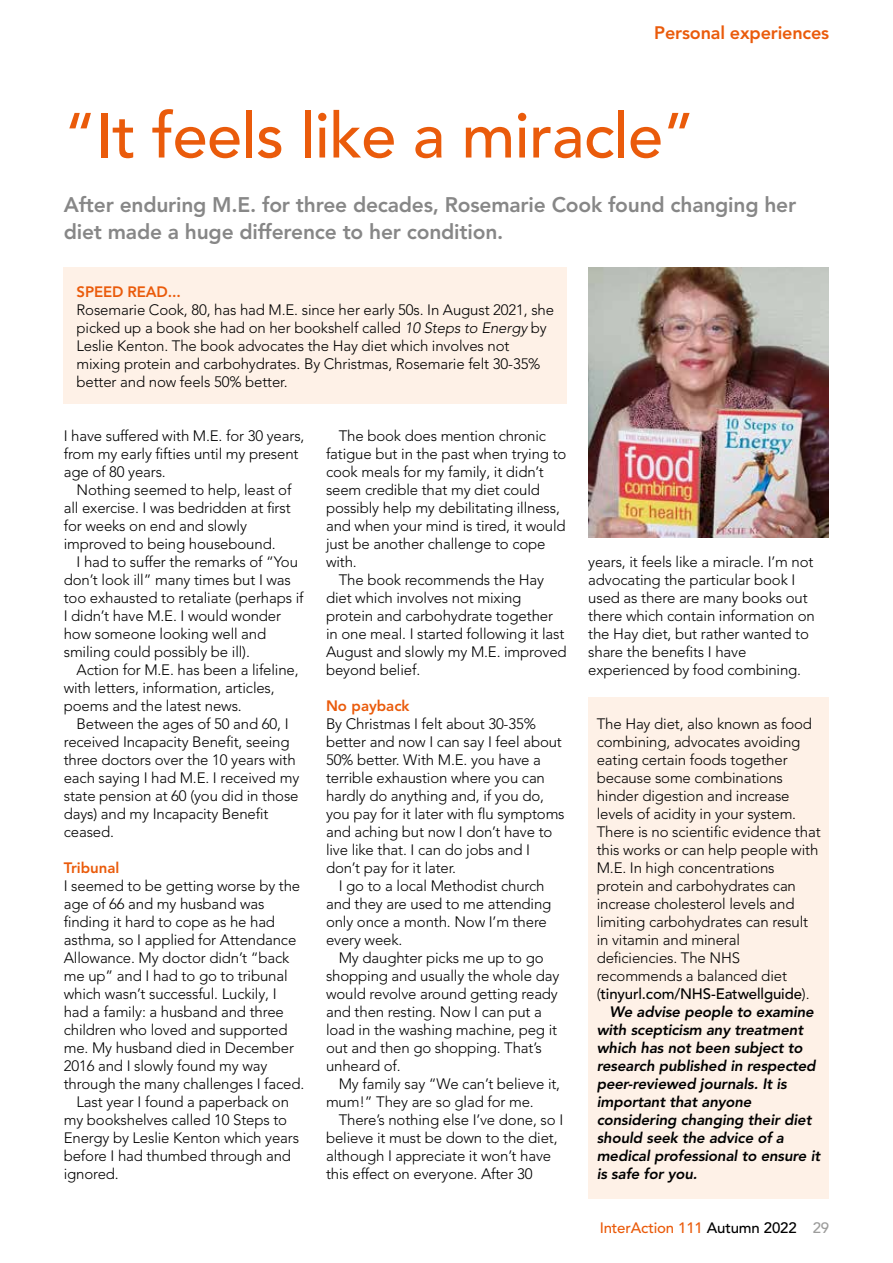
<style>
.page{position:relative;width:893px;height:1263px;background:#fff}
.page>*{position:absolute;margin:0;border:0;box-sizing:border-box;transform-origin:0 0}
.t1{font:500 63px "Avenir LT Pro";letter-spacing:-.01em;color:#ea5b0b}
.t2{font:800 21px/27px "Avenir LT Pro";letter-spacing:-.01em;color:#878787}
.t3{font:800 18px "Avenir LT Pro";letter-spacing:-.01em;color:#ea5b0b}
.t4{font:300 15px/18px "Avenir LT Pro";letter-spacing:-.01em;color:#000}
.t5{font:italic 800 15px "Avenir LT Pro";letter-spacing:-.01em;color:#000}
.t6{font:500 15px "Avenir LT Pro";letter-spacing:-.01em;color:#000}
.t7{font:800 15px "Avenir LT Pro";color:#ea5b0b}
.t8{font:500 15px "Avenir LT Pro";letter-spacing:-.01em;color:#ea5b0b}
.s1{font-style:italic}
.s2{font-weight:300}
.s3{color:#000}
.s4{color:#9d9d9c}
</style>
<div class="page">
<div style="left:64px;top:268px;width:503px;height:136px;background:#fef1e7"></div>
<img style="left:588px;top:268px;width:241px;height:270px">
<div style="left:588px;top:697px;width:241px;height:502px;background:#fef1e7"></div>
<p class="t3" style="left:654px;top:22px;width:176px">Personal experiences</p>
<h1 class="t1" style="left:64px;top:98px;width:633px">“It feels like a miracle”</h1>
<h2 class="t2" style="left:64px;top:191px;width:734px">After enduring M.E. for three decades, Rosemarie Cook found changing her diet made a huge difference to her condition.</h2>
<p class="t7" style="left:77px;top:283px;width:106px">SPEED READ...</p>
<p class="t4" style="left:77px;top:301px;width:479px">Rosemarie Cook, 80, has had M.E. since her early 50s. In August 2021, she picked up a book she had on her bookshelf called <span class="s1">10 Steps to Energy</span> by Leslie Kenton. The book advocates the Hay diet which involves not mixing protein and carbohydrates. By Christmas, Rosemarie felt 30-35% better and now feels 50% better.</p>
<p class="t4" style="left:64px;top:427px;width:242px">I have suffered with M.E. for 30 years, from my early fifties until my present age of 80 years.</p>
<p class="t4" style="left:64px;top:481px;width:229px;text-indent:13px">Nothing seemed to help, least of all exercise. I was bedridden at first for weeks on end and slowly improved to being housebound.</p>
<p class="t4" style="left:64px;top:553px;width:241px;text-indent:13px">I had to suffer the remarks of “You don’t look ill” many times but I was too exhausted to retaliate (perhaps if I didn’t have M.E. I would wonder how someone looking well and smiling could possibly be ill).</p>
<p class="t4" style="left:64px;top:661px;width:236px;text-indent:13px">Action for M.E. has been a lifeline, with letters, information, articles, poems and the latest news.</p>
<p class="t4" style="left:64px;top:715px;width:237px;text-indent:13px">Between the ages of 50 and 60, I received Incapacity Benefit, seeing three doctors over the 10 years with each saying I had M.E. I received my state pension at 60 (you did in those days) and my Incapacity Benefit ceased.</p>
<p class="t7" style="left:64px;top:859px;width:57px">Tribunal</p>
<p class="t4" style="left:64px;top:877px;width:238px">I seemed to be getting worse by the</p>
<p class="t4" style="left:64px;top:895px;width:202px">age of 66 and my husband was</p>
<p class="t4" style="left:64px;top:913px;width:213px">finding it hard to cope as he had</p>
<p class="t4" style="left:64px;top:931px;width:234px">asthma, so I applied for Attendance</p>
<p class="t4" style="left:64px;top:949px;width:227px">Allowance. My doctor didn’t “back</p>
<p class="t4" style="left:64px;top:967px;width:225px">me up” and I had to go to tribunal</p>
<p class="t4" style="left:64px;top:985px;width:214px">which wasn’t successful. Luckily, I</p>
<p class="t4" style="left:64px;top:1003px;width:222px">had a family: a husband and three</p>
<p class="t4" style="left:64px;top:1021px;width:225px">children who loved and supported</p>
<p class="t4" style="left:64px;top:1039px;width:232px">me. My husband died in December</p>
<p class="t4" style="left:64px;top:1057px;width:205px">2016 and I slowly found my way</p>
<p class="t4" style="left:64px;top:1075px;width:242px">through the many challenges I faced.</p>
<p class="t4" style="left:77px;top:1093px;width:214px">Last year I found a paperback on</p>
<p class="t4" style="left:64px;top:1111px;width:225px">my bookshelves called 10 Steps to</p>
<p class="t4" style="left:64px;top:1129px;width:237px">Energy by Leslie Kenton which years</p>
<p class="t4" style="left:64px;top:1147px;width:229px">before I had thumbed through and</p>
<p class="t4" style="left:64px;top:1165px;width:57px">ignored.</p>
<p class="t4" style="left:326px;top:427px;width:242px;text-indent:13px">The book does mention chronic fatigue but in the past when trying to cook meals for my family, it didn’t seem credible that my diet could possibly help my debilitating illness, and when your mind is tired, it would just be another challenge to cope with.</p>
<p class="t4" style="left:326px;top:571px;width:242px;text-indent:13px">The book recommends the Hay diet which involves not mixing protein and carbohydrate together in one meal. I started following it last<br>August and slowly my M.E. improved beyond belief.</p>
<p class="t7" style="left:326px;top:697px;width:85px">No payback</p>
<p class="t4" style="left:326px;top:715px;width:240px">By Christmas I felt about 30-35% better and now I can say I feel about<br>50% better. With M.E. you have a terrible exhaustion where you can hardly do anything and, if you do, you pay for it later with flu symptoms and aching but now I don’t have to live like that. I can do jobs and I don’t pay for it later.</p>
<p class="t4" style="left:326px;top:877px;width:227px;text-indent:13px">I go to a local Methodist church and they are used to me attending only once a month. Now I’m there every week.</p>
<p class="t4" style="left:326px;top:949px;width:235px;text-indent:13px">My daughter picks me up to go shopping and usually the whole day would revolve around getting ready and then resting. Now I can put a load in the washing machine, peg it out and then go shopping. That’s unheard of.</p>
<p class="t4" style="left:326px;top:1075px;width:236px;text-indent:13px">My family say “We can’t believe it, mum!” They are so glad for me.</p>
<p class="t4" style="left:326px;top:1111px;width:239px;text-indent:13px">There’s nothing else I’ve done, so I believe it must be down to the diet, although I appreciate it won’t have this effect on everyone. After 30</p>
<p class="t4" style="left:588px;top:553px;width:228px">years, it feels like a miracle. I’m not advocating the particular book I used as there are many books out there which contain information on the Hay diet, but rather wanted to share the benefits I have experienced by food combining.</p>
<p class="t4" style="left:597px;top:715px;width:217px">The Hay diet, also known as food</p>
<p class="t4" style="left:597px;top:733px;width:205px">combining, advocates avoiding</p>
<p class="t4" style="left:597px;top:751px;width:192px">eating certain foods together</p>
<p class="t4" style="left:597px;top:769px;width:188px">because some combinations</p>
<p class="t4" style="left:597px;top:787px;width:194px">hinder digestion and increase</p>
<p class="t4" style="left:597px;top:805px;width:201px">levels of acidity in your system.</p>
<p class="t4" style="left:597px;top:823px;width:225px">There is no scientific evidence that</p>
<p class="t4" style="left:597px;top:841px;width:223px">this works or can help people with</p>
<p class="t4" style="left:597px;top:859px;width:179px">M.E. In high concentrations</p>
<p class="t4" style="left:597px;top:877px;width:201px">protein and carbohydrates can</p>
<p class="t4" style="left:597px;top:895px;width:199px">increase cholesterol levels and</p>
<p class="t4" style="left:597px;top:913px;width:213px">limiting carbohydrates can result</p>
<p class="t4" style="left:597px;top:931px;width:145px">in vitamin and mineral</p>
<p class="t4" style="left:597px;top:949px;width:145px">deficiencies. The NHS</p>
<p class="t4" style="left:597px;top:967px;width:192px">recommends a balanced diet</p>
<p class="t6" style="left:597px;top:985px;width:214px"><span class="s2">(</span>tinyurl.com/NHS-Eatwellguide<span class="s2">).</span></p>
<p class="t5" style="left:609px;top:1003px;width:206px">We advise people to examine</p>
<p class="t5" style="left:597px;top:1021px;width:208px">with scepticism any treatment</p>
<p class="t5" style="left:597px;top:1039px;width:207px">which has not been subject to</p>
<p class="t5" style="left:597px;top:1057px;width:220px">research published in respected</p>
<p class="t5" style="left:597px;top:1075px;width:191px">peer-reviewed journals. It is</p>
<p class="t5" style="left:597px;top:1093px;width:156px">important that anyone</p>
<p class="t5" style="left:597px;top:1111px;width:216px">considering changing their diet</p>
<p class="t5" style="left:597px;top:1129px;width:189px">should seek the advice of a</p>
<p class="t5" style="left:597px;top:1147px;width:225px">medical professional to ensure it</p>
<p class="t5" style="left:597px;top:1165px;width:102px">is safe for you.</p>
<p class="t8" style="left:600px;top:1219px;width:231px">InterAction 111 <span class="s3">Autumn 2022</span> <span class="s4">29</span></p>
</div>
